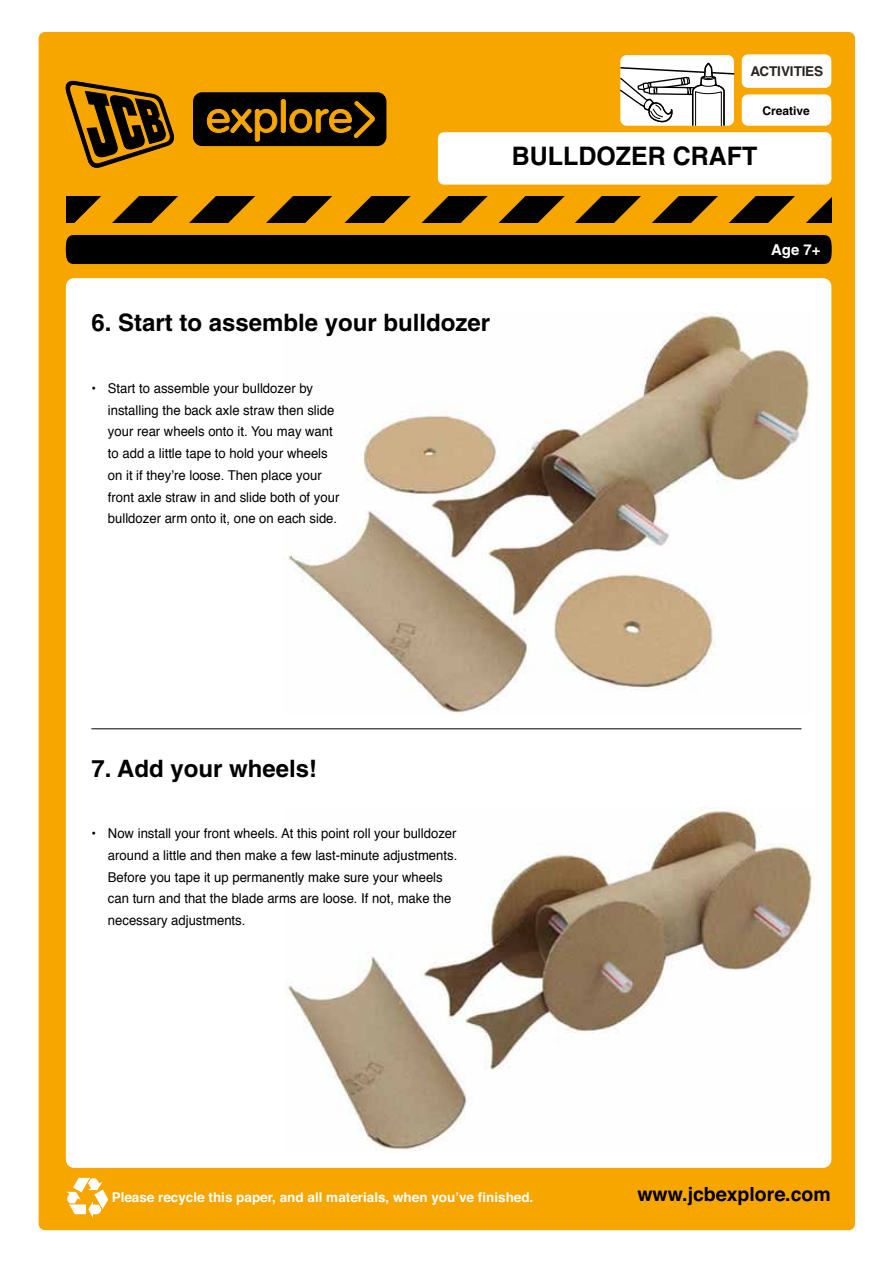
<style>
.page{position:relative;width:893px;height:1263px;background:#fff}
.page>*{position:absolute;margin:0;border:0;box-sizing:border-box;transform-origin:0 0}
.t1{font:700 25.5px "Helvetica";color:#000}
.t2{font:700 24px "Helvetica";color:#000}
.t3{font:700 19.5px "Helvetica";color:#000}
.t4{font:700 15px "Helvetica";color:#fff}
.t5{font:13.5px/21.8px "Helvetica";color:#000}
.t6{font:700 13.5px "Helvetica";color:#fff}
.t7{font:700 13.5px "Helvetica";letter-spacing:-.005em;color:#2a2321}
.t8{font:700 12px "Helvetica";color:#000}
</style>
<div class="page">
<div style="left:39px;top:32px;width:816px;height:1198px;background:#f7a600;border-radius:6px"></div>
<div style="left:66px;top:278px;width:765px;height:890px;background:#fff;border-radius:8px"></div>
<svg style="left:66px;top:196px;width:765px;height:27px"></svg>
<svg style="left:66px;top:1177px;width:42px;height:41px"></svg>
<div style="left:193px;top:92px;width:193px;height:54px;background:#000;border-radius:9px"></div>
<svg style="left:66px;top:80px;width:108px;height:88px"></svg>
<svg style="left:207px;top:109px;width:70px;height:33px"></svg>
<hr style="left:281px;top:100px;width:4px;height:32px;background:#f7a600;border-radius:2px">
<div style="left:281px;top:99px;width:5px;height:34px;border:1px solid #f7a600;border-radius:2px"></div>
<svg style="left:289px;top:100px;width:87px;height:39px"></svg>
<div style="left:438px;top:132px;width:393px;height:53px;background:#fff;border-radius:6px"></div>
<div style="left:620px;top:55px;width:114px;height:71px;background:#fff;border-radius:6px"></div>
<div style="left:742px;top:94px;width:89px;height:32px;background:#fff;border-radius:6px"></div>
<div style="left:742px;top:54px;width:89px;height:34px;background:#fff;border-radius:6px"></div>
<div style="left:66px;top:235px;width:766px;height:29px;background:#000"></div>
<img style="left:285px;top:809px;width:529px;height:343px">
<img style="left:284px;top:312px;width:526px;height:402px">
<div style="left:84px;top:239px;width:362px;height:23px;background:#000;border-radius:9px"></div>
<svg style="left:620px;top:64px;width:115px;height:62px"></svg>
<hr style="left:91px;top:728px;width:710px;height:1px;background:#000">
<p class="t7" style="left:750px;top:61px;width:74px">ACTIVITIES</p>
<p class="t8" style="left:762px;top:103px;width:49px">Creative</p>
<h1 class="t1" style="left:512px;top:141px;width:247px">Bulldozer Craft</h1>
<h2 class="t2" style="left:91px;top:308px;width:400px">6. Start to assemble your bulldozer</h2>
<p class="t5" style="left:108px;top:378px;width:233px;text-indent:-16px">• Start to assemble your bulldozer by installing the back axle straw then slide your rear wheels onto it. You may want to add a little tape to hold your wheels on it if they’re loose. Then place your front axle straw in and slide both of your bulldozer arm onto it, one on each side.</p>
<p class="t4" style="left:771px;top:241px;width:51px">Age 7+</p>
<h2 class="t2" style="left:91px;top:753px;width:227px">7. Add your wheels!</h2>
<p class="t5" style="left:108px;top:823px;width:351px;text-indent:-16px">• Now install your front wheels. At this point roll your bulldozer around a little and then make a few last-minute adjustments.<br>Before you tape it up permanently make sure your wheels can turn and that the blade arms are loose. If not, make the necessary adjustments.</p>
<p class="t6" style="left:112px;top:1186px;width:423px">Please recycle this paper, and all materials, when you’ve finished.</p>
<h3 class="t3" style="left:637px;top:1179px;width:195px">www.jcbexplore.com</h3>
</div>
